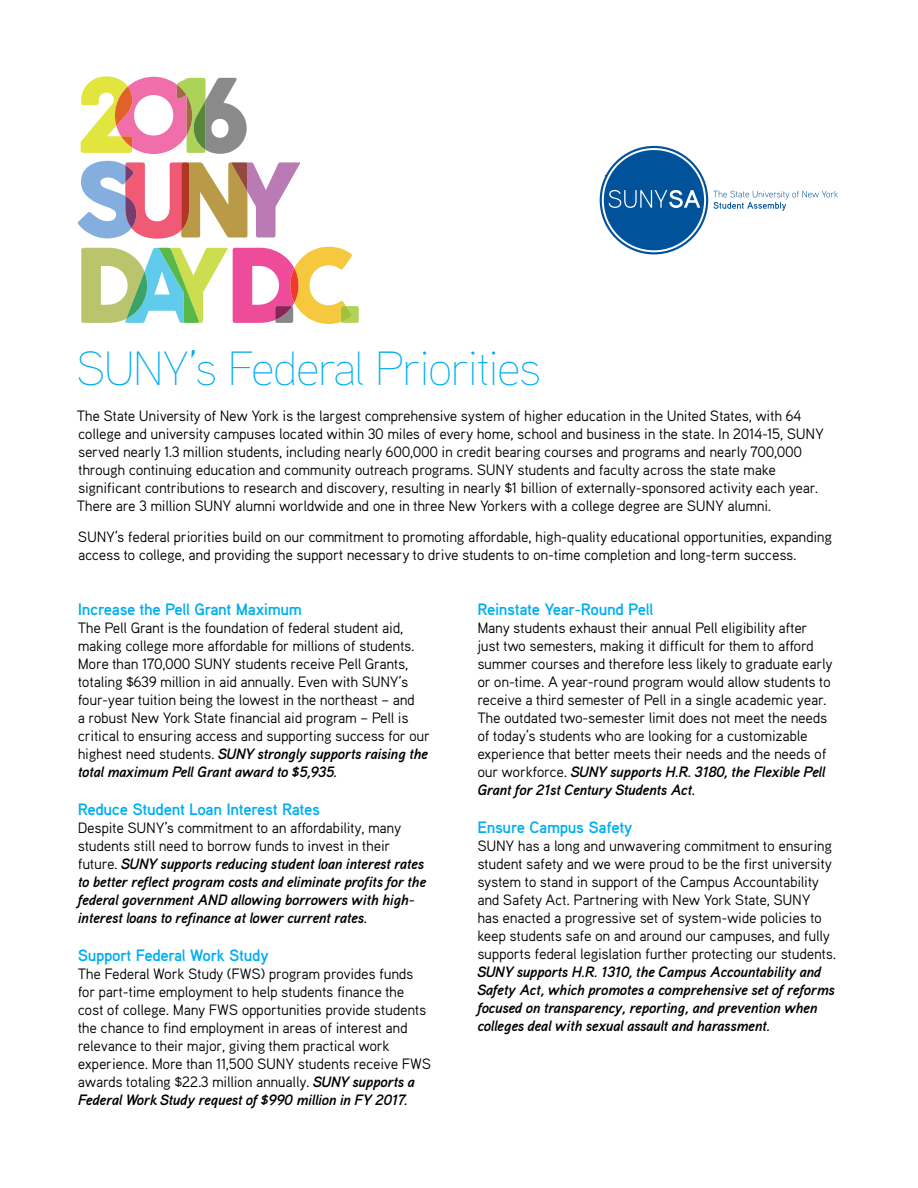
<style>
.page{position:relative;width:918px;height:1188px;background:#fff}
.page>*{position:absolute;margin:0;border:0;box-sizing:border-box;transform-origin:0 0}
.t1{font:100 48px "Aaux Pro OT";letter-spacing:-.02em;color:#00aeef}
.t2{font:700 16.5px "Aaux Pro OT";letter-spacing:-.02em;color:#00aeef}
.t3{font:15px/18px "Aaux Pro OT";letter-spacing:-.02em;color:#000}
.t4{font:italic 700 15px/18px "Aaux Pro OT";letter-spacing:-.02em;color:#000}
.s1{font-weight:700;font-style:italic}
.s2{font-weight:400;font-style:normal}
</style>
<div class="page">
<svg style="left:81px;top:76px;width:166px;height:78px"></svg>
<svg style="left:78px;top:161px;width:222px;height:78px"></svg>
<svg style="left:81px;top:247px;width:278px;height:77px"></svg>
<svg style="left:713px;top:191px;width:125px;height:20px"></svg>
<svg style="left:602px;top:148px;width:104px;height:104px"></svg>
<h1 class="t1" style="left:77px;top:338px;width:466px">SUNY’s Federal Priorities</h1>
<p class="t3" style="left:77px;top:406px;width:749px">The State University of New York is the largest comprehensive system of higher education in the United States, with 64 college and university campuses located within 30 miles of every home, school and business in the state. In 2014-15, SUNY served nearly 1.3 million students, including nearly 600,000 in credit bearing courses and programs and nearly 700,000 through continuing education and community outreach programs. SUNY students and faculty across the state make significant contributions to research and discovery, resulting in nearly $1 billion of externally-sponsored activity each year.<br>There are 3 million SUNY alumni worldwide and one in three New Yorkers with a college degree are SUNY alumni.</p>
<p class="t3" style="left:78px;top:528px;width:756px">SUNY’s federal priorities build on our commitment to promoting affordable, high-quality educational opportunities, expanding access to college, and providing the support necessary to drive students to on-time completion and long-term success.</p>
<p class="t2" style="left:78px;top:599px;width:226px">Increase the Pell Grant Maximum</p>
<p class="t3" style="left:78px;top:619px;width:354px">The Pell Grant is the foundation of federal student aid, making college more affordable for millions of students.<br>More than 170,000 SUNY students receive Pell Grants, totaling $639 million in aid annually. Even with SUNY’s four-year tuition being the lowest in the northeast – and<br>a robust New York State financial aid program – Pell is critical to ensuring access and supporting success for our highest need students. <span class="s1">SUNY strongly supports raising the total maximum Pell Grant award to $5,935.</span></p>
<p class="t2" style="left:78px;top:799px;width:244px">Reduce Student Loan Interest Rates</p>
<p class="t4" style="left:78px;top:818px;width:350px"><span class="s2">Despite SUNY’s commitment to an affordability, many students still need to borrow funds to invest in their future.</span> SUNY supports reducing student loan interest rates to better reflect program costs and eliminate profits for the federal government AND allowing borrowers with high&shy;interest loans to refinance at lower current rates.</p>
<p class="t2" style="left:78px;top:945px;width:192px">Support Federal Work Study</p>
<p class="t3" style="left:78px;top:964px;width:355px">The Federal Work Study (FWS) program provides funds for part-time employment to help students finance the cost of college. Many FWS opportunities provide students the chance to find employment in areas of interest and relevance to their major, giving them practical work experience. More than 11,500 SUNY students receive FWS awards totaling $22.3 million annually. <span class="s1">SUNY supports a Federal Work Study request of $990 million in FY 2017.</span></p>
<p class="t2" style="left:477px;top:599px;width:178px">Reinstate Year-Round Pell</p>
<p class="t3" style="left:477px;top:619px;width:357px">Many students exhaust their annual Pell eligibility after just two semesters, making it difficult for them to afford summer courses and therefore less likely to graduate early or on-time. A year-round program would allow students to receive a third semester of Pell in a single academic year.<br>The outdated two-semester limit does not meet the needs of today’s students who are looking for a customizable experience that better meets their needs and the needs of our workforce. <span class="s1">SUNY supports H.R. 3180, the Flexible Pell Grant for 21st Century Students Act.</span></p>
<p class="t2" style="left:477px;top:817px;width:156px">Ensure Campus Safety</p>
<p class="t3" style="left:477px;top:837px;width:360px">SUNY has a long and unwavering commitment to ensuring student safety and we were proud to be the first university system to stand in support of the Campus Accountability and Safety Act. Partnering with New York State, SUNY<br>has enacted a progressive set of system-wide policies to keep students safe on and around our campuses, and fully supports federal legislation further protecting our students.</p>
<p class="t4" style="left:477px;top:962px;width:359px">SUNY supports H.R. 1310, the Campus Accountability and Safety Act, which promotes a comprehensive set of reforms focused on transparency, reporting, and prevention when colleges deal with sexual assault and harassment.</p>
</div>
